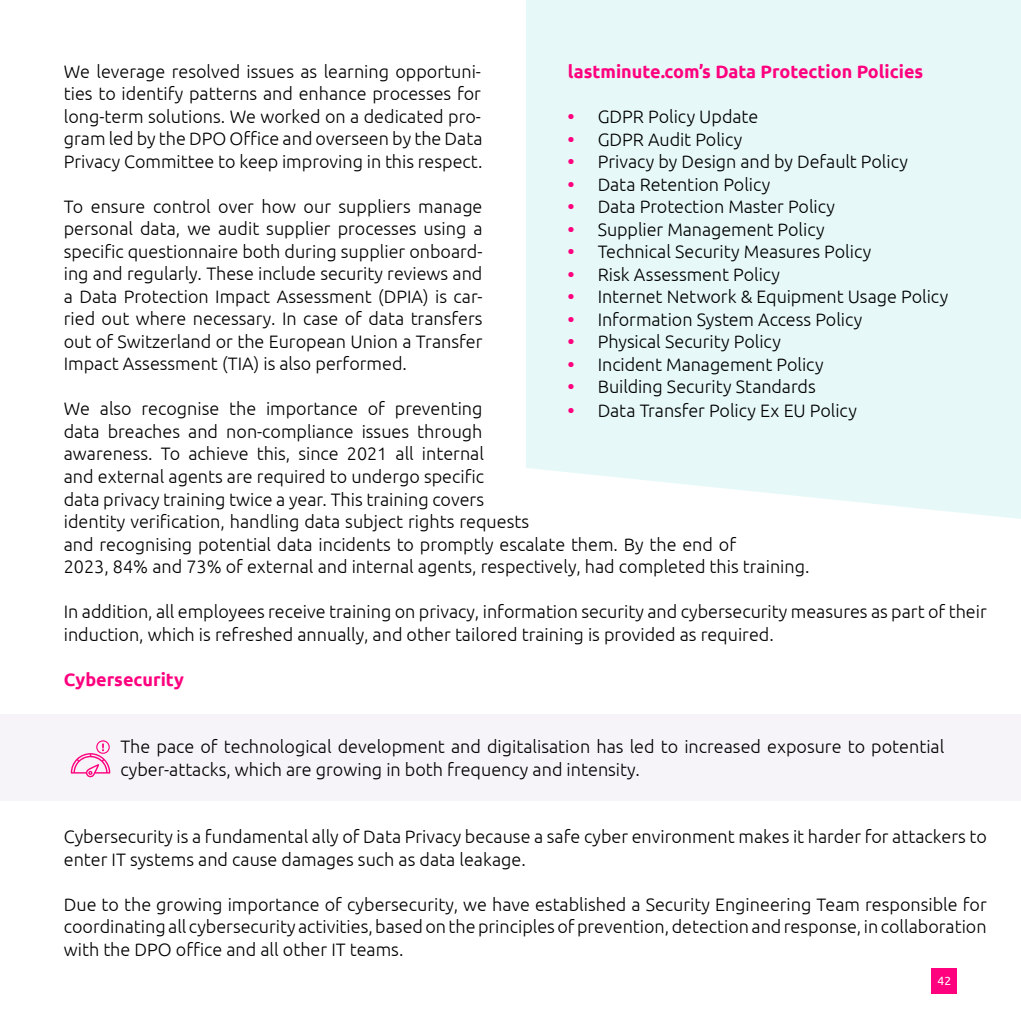
<style>
.page{position:relative;width:1021px;height:1021px;background:#fff}
.page>*{position:absolute;margin:0;border:0;box-sizing:border-box;transform-origin:0 0}
.t1{font:300 18px/22.5px "Ubuntu";color:#000}
.t2{font:700 18px "Ubuntu";color:#ff007e}
.t3{font:12px "Ubuntu";color:#fff}
.s1{font-weight:700;color:#ff007e}
</style>
<div class="page">
<div style="left:931px;top:967px;width:26px;height:26px;background:#ff007e"></div>
<div style="left:0;top:714px;width:1020px;height:86px;background:#f6f4f8"></div>
<div style="left:526px;top:0;width:494px;height:519px;background:#e6f9f8"></div>
<svg style="left:71px;top:740px;width:39px;height:38px"></svg>
<p class="t1" style="left:64px;top:60px;width:420px;text-align:justify">We leverage resolved issues as learning opportuni&shy;ties to identify patterns and enhance processes for long-term solutions. We worked on a dedicated pro&shy;gram led by the DPO Office and overseen by the Data Privacy Committee to keep improving in this respect.</p>
<p class="t1" style="left:64px;top:195px;width:420px;text-align:justify">To ensure control over how our suppliers manage personal data, we audit supplier processes using a specific questionnaire both during supplier onboard&shy;ing and regularly. These include security reviews and a Data Protection Impact Assessment (DPIA) is car&shy;ried out where necessary. In case of data transfers out of Switzerland or the European Union a Transfer Impact Assessment (TIA) is also performed.</p>
<p class="t1" style="left:64px;top:397px;width:747px">We also recognise the importance of preventing<br>data breaches and non-compliance issues through<br>awareness. To achieve this, since 2021 all internal<br>and external agents are required to undergo specific<br>data privacy training twice a year. This training covers<br>identity verification, handling data subject rights requests<br>and recognising potential data incidents to promptly escalate them. By the end of<br>2023, 84% and 73% of external and internal agents, respectively, had completed this training.</p>
<p class="t1" style="left:64px;top:600px;width:924px">In addition, all employees receive training on privacy, information security and cybersecurity measures as part of their induction, which is refreshed annually, and other tailored training is provided as required.</p>
<p class="t2" style="left:64px;top:668px;width:122px">Cybersecurity</p>
<p class="t2" style="left:568px;top:61px;width:357px">lastminute.com’s Data Protection Policies</p>
<p class="t1" style="left:568px;top:105px;width:192px"><span class="s1">•</span> GDPR Policy Update</p>
<p class="t1" style="left:568px;top:127px;width:176px"><span class="s1">•</span> GDPR Audit Policy</p>
<p class="t1" style="left:568px;top:150px;width:341px"><span class="s1">•</span> Privacy by Design and by Default Policy</p>
<p class="t1" style="left:568px;top:172px;width:204px"><span class="s1">•</span> Data Retention Policy</p>
<p class="t1" style="left:568px;top:195px;width:269px"><span class="s1">•</span> Data Protection Master Policy</p>
<p class="t1" style="left:568px;top:217px;width:258px"><span class="s1">•</span> Supplier Management Policy</p>
<p class="t1" style="left:568px;top:240px;width:305px"><span class="s1">•</span> Technical Security Measures Policy</p>
<p class="t1" style="left:568px;top:262px;width:214px"><span class="s1">•</span> Risk Assessment Policy</p>
<p class="t1" style="left:568px;top:285px;width:382px"><span class="s1">•</span> Internet Network &amp; Equipment Usage Policy</p>
<p class="t1" style="left:568px;top:307px;width:296px"><span class="s1">•</span> Information System Access Policy</p>
<p class="t1" style="left:568px;top:330px;width:214px"><span class="s1">•</span> Physical Security Policy</p>
<p class="t1" style="left:568px;top:352px;width:257px"><span class="s1">•</span> Incident Management Policy</p>
<p class="t1" style="left:568px;top:375px;width:249px"><span class="s1">•</span> Building Security Standards</p>
<p class="t1" style="left:568px;top:399px;width:290px"><span class="s1">•</span> Data Transfer Policy Ex EU Policy</p>
<p class="t1" style="left:120px;top:735px;width:825px">The pace of technological development and digitalisation has led to increased exposure to potential cyber-attacks, which are growing in both frequency and intensity.</p>
<p class="t1" style="left:64px;top:825px;width:924px">Cybersecurity is a fundamental ally of Data Privacy because a safe cyber environment makes it harder for attackers to enter IT systems and cause damages such as data leakage.</p>
<p class="t1" style="left:64px;top:892px;width:924px;text-align:justify">Due to the growing importance of cybersecurity, we have established a Security Engineering Team responsible for coordinating all cybersecurity activities, based on the principles of prevention, detection and response, in collaboration with the DPO office and all other IT teams.</p>
<p class="t3" style="left:937px;top:973px;width:15px">42</p>
</div>
